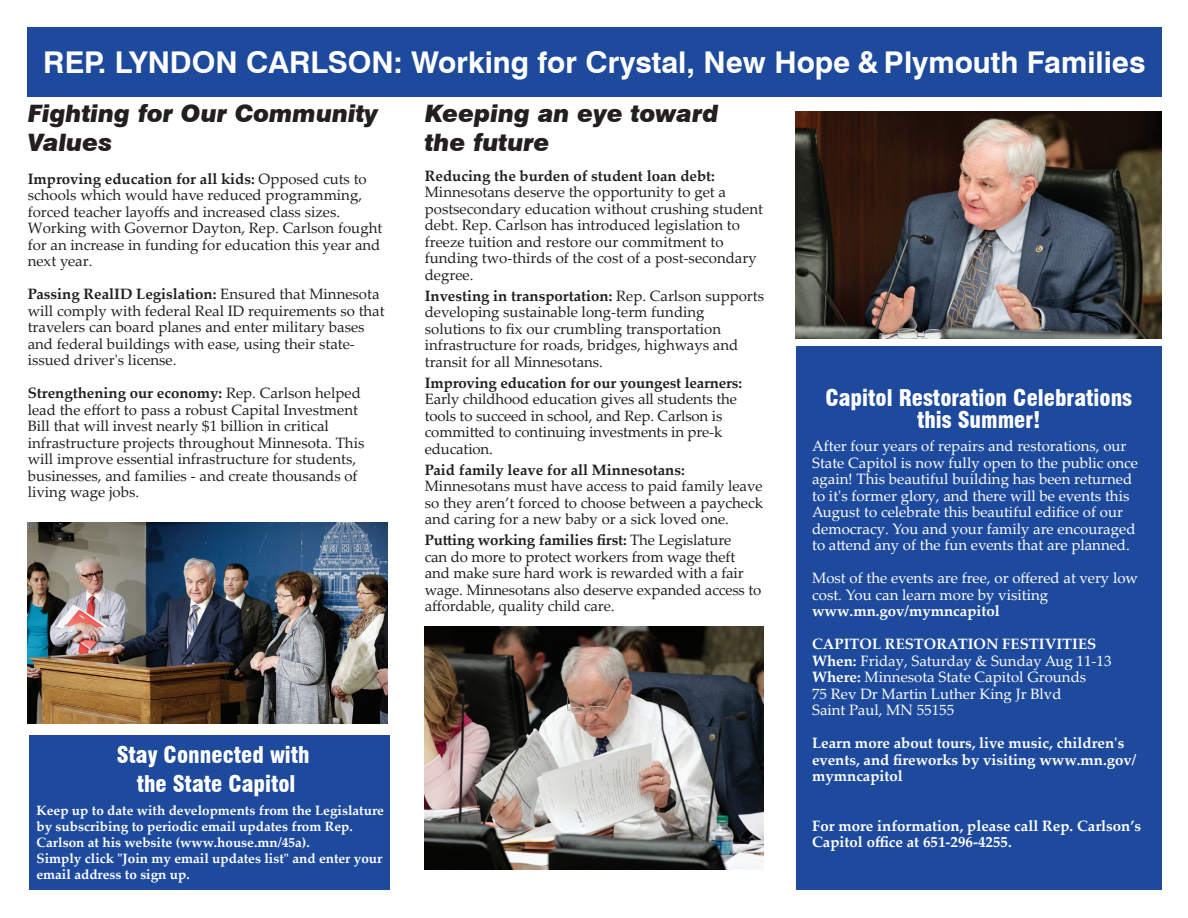
<style>
.page{position:relative;width:1188px;height:918px;background:#fff}
.page>*{position:absolute;margin:0;border:0;box-sizing:border-box;transform-origin:0 0}
.t1{font:700 30px "Swiss 721 BT";color:#fff}
.t2{font:italic 900 24px/28.8px "Swiss 721 BT";color:#231f20}
.t3{font:900 condensed 22.5px/28.3px "Swiss 721 BT";color:#fff;text-align:center}
.t4{font:15px/16.5px "Palatino Linotype";color:#231f20}
.t5{font:15px/16.5px "Palatino Linotype";color:#fff}
.t6{font:700 15px/16.5px "Palatino Linotype";color:#fff}
.t7{font:700 15px "Palatino Linotype";color:#231f20}
.t8{font:700 13.5px/16.2px "Palatino Linotype";color:#fff}
.s1{font-weight:700}
</style>
<div class="page">
<div style="left:27px;top:27px;width:1135px;height:69px;background:#1e4a9e"></div>
<img style="left:28px;top:522px;width:360px;height:201px">
<img style="left:425px;top:626px;width:338px;height:244px">
<div style="left:30px;top:736px;width:360px;height:154px;background:#1e4a9e"></div>
<div style="left:796px;top:347px;width:366px;height:543px;background:#1e4a9e"></div>
<img style="left:796px;top:111px;width:366px;height:227px">
<h1 class="t1" style="left:43px;top:41px;width:1104px">REP. LYNDON CARLSON: Working for Crystal, New Hope &amp; Plymouth Families</h1>
<h2 class="t2" style="left:28px;top:99px;width:352px">Fighting for Our Community<br>Values</h2>
<p class="t4" style="left:28px;top:170px;width:356px"><span class="s1">Improving education for all kids:</span> Opposed cuts to schools which would have reduced programming, forced teacher layoffs and increased class sizes.<br>Working with Governor Dayton, Rep. Carlson fought for an increase in funding for education this year and next year.</p>
<p class="t4" style="left:28px;top:285px;width:358px"><span class="s1">Passing RealID Legislation:</span> Ensured that Minnesota will comply with federal Real ID requirements so that travelers can board planes and enter military bases and federal buildings with ease, using their state&shy;issued driver's license.</p>
<p class="t4" style="left:28px;top:384px;width:338px"><span class="s1">Strengthening our economy:</span> Rep. Carlson helped lead the effort to pass a robust Capital Investment Bill that will invest nearly $1 billion in critical infrastructure projects throughout Minnesota. This will improve essential infrastructure for students, businesses, and families - and create thousands of living wage jobs.</p>
<h2 class="t2" style="left:425px;top:99px;width:295px">Keeping an eye toward the future</h2>
<p class="t7" style="left:425px;top:165px;width:292px">Reducing the burden of student loan debt:</p>
<p class="t4" style="left:425px;top:183px;width:340px">Minnesotans deserve the opportunity to get a postsecondary education without crushing student debt. Rep. Carlson has introduced legislation to freeze tuition and restore our commitment to funding two-thirds of the cost of a post-secondary degree.</p>
<p class="t4" style="left:425px;top:287px;width:341px"><span class="s1">Investing in transportation:</span> Rep. Carlson supports developing sustainable long-term funding solutions to fix our crumbling transportation infrastructure for roads, bridges, highways and transit for all Minnesotans.</p>
<p class="t7" style="left:425px;top:372px;width:319px">Improving education for our youngest learners:</p>
<p class="t4" style="left:425px;top:390px;width:314px">Early childhood education gives all students the tools to succeed in school, and Rep. Carlson is committed to continuing investments in pre-k education.</p>
<p class="t7" style="left:425px;top:459px;width:262px">Paid family leave for all Minnesotans:</p>
<p class="t4" style="left:425px;top:477px;width:340px;text-align:justify">Minnesotans must have access to paid family leave so they aren’t forced to choose between a paycheck and caring for a new baby or a sick loved one.</p>
<p class="t4" style="left:425px;top:531px;width:338px"><span class="s1">Putting working families first:</span> The Legislature<br>can do more to protect workers from wage theft and make sure hard work is rewarded with a fair wage. Minnesotans also deserve expanded access to affordable, quality child care.</p>
<h3 class="t3" style="left:825px;top:387px;width:308px;line-height:21.6px">Capitol Restoration Celebrations this Summer!</h3>
<p class="t5" style="left:812px;top:437px;width:327px">After four years of repairs and restorations, our State Capitol is now fully open to the public once again! This beautiful building has been returned to it's former glory, and there will be events this August to celebrate this beautiful edifice of our democracy. You and your family are encouraged to attend any of the fun events that are planned.</p>
<p class="t5" style="left:812px;top:569px;width:327px">Most of the events are free, or offered at very low cost. You can learn more by visiting</p>
<p class="t6" style="left:812px;top:602px;width:189px">www.mn.gov/mymncapitol</p>
<p class="t5" style="left:812px;top:635px;width:301px"><span class="s1">CAPITOL RESTORATION FESTIVITIES When:</span> Friday, Saturday &amp; Sunday Aug 11-13<br><span class="s1">Where:</span> Minnesota State Capitol Grounds<br>75 Rev Dr Martin Luther King Jr Blvd<br>Saint Paul, MN 55155</p>
<p class="t6" style="left:812px;top:734px;width:326px">Learn more about tours, live music, children's events, and fireworks by visiting www.mn.gov/ mymncapitol</p>
<p class="t6" style="left:812px;top:817px;width:331px">For more information, please call Rep. Carlson’s<br>Capitol office at 651-296-4255.</p>
<h3 class="t3" style="left:117px;top:741px;width:194px">Stay Connected with the State Capitol</h3>
<p class="t8" style="left:36px;top:801px;width:349px">Keep up to date with developments from the Legislature by subscribing to periodic email updates from Rep.<br>Carlson at his website (www.house.mn/45a).<br>Simply click "Join my email updates list" and enter your email address to sign up.</p>
</div>
